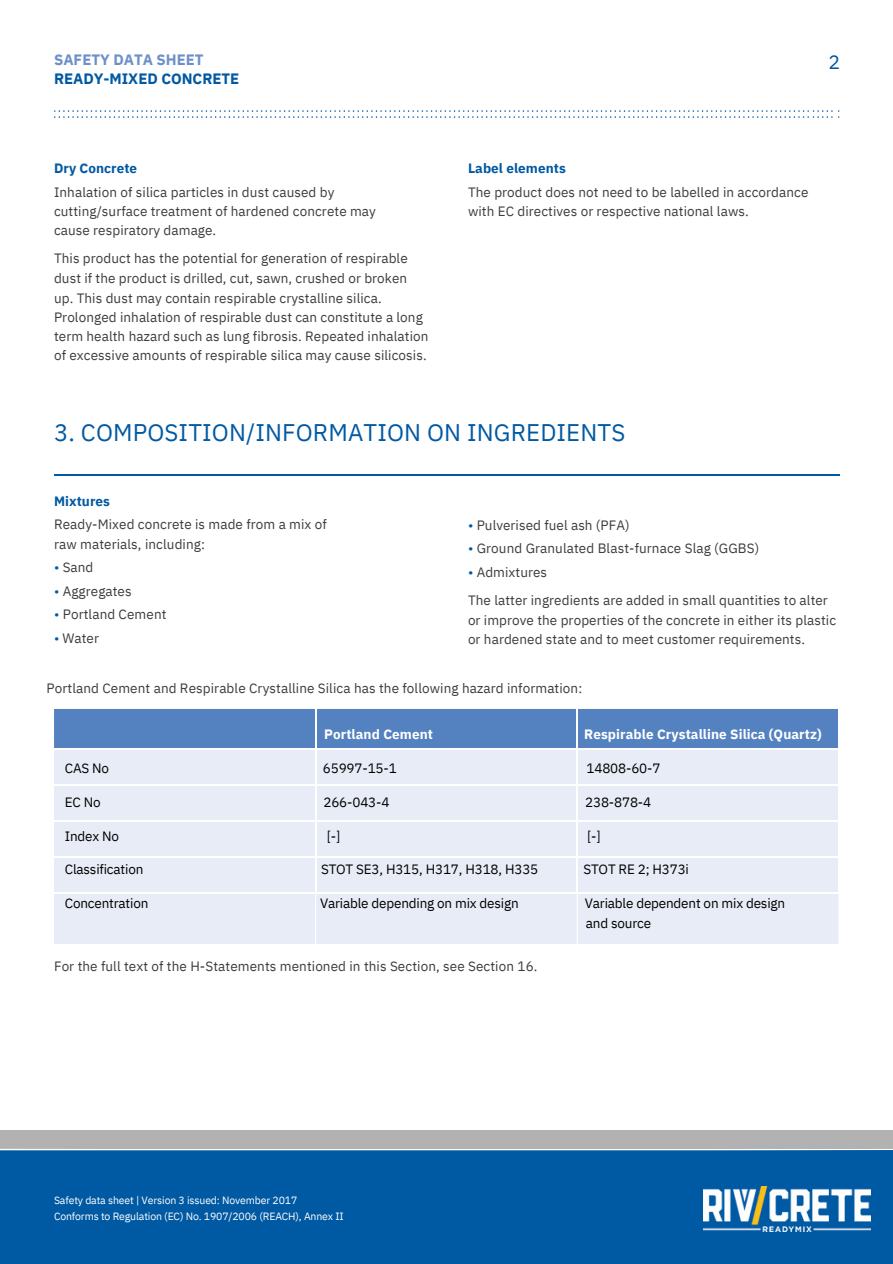
<style>
.page{position:relative;width:893px;height:1264px;background:#fff}
.page>*{position:absolute;margin:0;border:0;box-sizing:border-box;transform-origin:0 0}
.t1{font:24px "IBM Plex Sans";letter-spacing:.005em;color:#0059a3}
.t2{font:19.5px "IBM Plex Sans";color:#0059a3}
.t3{font:700 15px/19.2px "IBM Plex Sans";color:#0059a3}
.t4{font:13.5px "IBM Plex Sans";letter-spacing:.005em;color:#3c3c3b}
.t5{font:13.5px "IBM Plex Sans";letter-spacing:-.015em;color:#000}
.t6{font:700 13.5px "IBM Plex Sans";letter-spacing:.005em;color:#fff}
.t7{font:700 13.5px "IBM Plex Sans";letter-spacing:.005em;color:#0059a3}
.t8{font:10.5px "IBM Plex Sans";letter-spacing:-.015em;color:#fff}
.s1{color:#6d90c8}
.s2{color:#0059a3}
</style>
<div class="page">
<div style="left:0;top:1150px;width:892px;height:113px;background:#0059a3"></div>
<div style="left:0;top:1130px;width:892px;height:18px;background:#b3b2b2"></div>
<svg style="left:0;top:1148px;width:892px;height:1px"></svg>
<hr style="left:54px;top:474px;width:785px;height:2px;background:#0059a3">
<svg style="left:54px;top:110px;width:785px;height:8px"></svg>
<div style="left:54px;top:709px;width:784px;height:39px;background:#5482c0"></div>
<div style="left:54px;top:750px;width:784px;height:194px;background:#e8ecf7"></div>
<hr style="left:315px;top:709px;width:1px;height:39px;background:#fff">
<hr style="left:576px;top:709px;width:2px;height:39px;background:#fff">
<hr style="left:315px;top:749px;width:1px;height:35px;background:#fff">
<hr style="left:576px;top:749px;width:2px;height:35px;background:#fff">
<hr style="left:54px;top:784px;width:261px;height:1px;background:#fff">
<hr style="left:315px;top:784px;width:262px;height:1px;background:#fff">
<hr style="left:315px;top:785px;width:1px;height:35px;background:#fff">
<hr style="left:577px;top:784px;width:262px;height:1px;background:#fff">
<hr style="left:576px;top:785px;width:2px;height:35px;background:#fff">
<hr style="left:54px;top:820px;width:261px;height:1px;background:#fff">
<hr style="left:315px;top:820px;width:262px;height:1px;background:#fff">
<hr style="left:315px;top:821px;width:1px;height:35px;background:#fff">
<hr style="left:577px;top:820px;width:262px;height:1px;background:#fff">
<hr style="left:576px;top:821px;width:2px;height:35px;background:#fff">
<hr style="left:54px;top:856px;width:261px;height:1px;background:#fff">
<hr style="left:315px;top:856px;width:262px;height:1px;background:#fff">
<hr style="left:315px;top:857px;width:1px;height:35px;background:#fff">
<hr style="left:577px;top:856px;width:262px;height:1px;background:#fff">
<hr style="left:576px;top:857px;width:2px;height:35px;background:#fff">
<hr style="left:54px;top:892px;width:261px;height:1px;background:#fff">
<hr style="left:315px;top:892px;width:262px;height:1px;background:#fff">
<hr style="left:315px;top:893px;width:1px;height:51px;background:#fff">
<hr style="left:577px;top:892px;width:262px;height:1px;background:#fff">
<hr style="left:576px;top:893px;width:2px;height:51px;background:#fff">
<img style="left:703px;top:1186px;width:167px;height:45px">
<p class="t3" style="left:54px;top:50px;width:187px"><span class="s1">SAFETY DATA SHEET<br></span>READY-MIXED CONCRETE</p>
<p class="t2" style="left:828px;top:49px;width:13px">2</p>
<p class="t7" style="left:54px;top:159px;width:85px">Dry Concrete</p>
<p class="t4" style="left:54px;top:183px;width:282px">Inhalation of silica particles in dust caused by</p>
<p class="t4" style="left:54px;top:202px;width:323px">cutting/surface treatment of hardened concrete may</p>
<p class="t4" style="left:54px;top:221px;width:164px">cause respiratory damage.</p>
<p class="t4" style="left:54px;top:249px;width:355px">This product has the potential for generation of respirable</p>
<p class="t4" style="left:54px;top:270px;width:355px">dust if the product is drilled, cut, sawn, crushed or broken</p>
<p class="t4" style="left:54px;top:289px;width:329px">up. This dust may contain respirable crystalline silica.</p>
<p class="t4" style="left:54px;top:308px;width:370px">Prolonged inhalation of respirable dust can constitute a long</p>
<p class="t4" style="left:54px;top:327px;width:376px">term health hazard such as lung fibrosis. Repeated inhalation</p>
<p class="t4" style="left:54px;top:346px;width:374px">of excessive amounts of respirable silica may cause silicosis.</p>
<p class="t7" style="left:468px;top:159px;width:99px">Label elements</p>
<p class="t4" style="left:468px;top:183px;width:342px">The product does not need to be labelled in accordance</p>
<p class="t4" style="left:468px;top:202px;width:282px">with EC directives or respective national laws.</p>
<p class="t1" style="left:54px;top:417px;width:572px">3. COMPOSITION/INFORMATION ON INGREDIENTS</p>
<p class="t7" style="left:54px;top:492px;width:57px">Mixtures</p>
<p class="t4" style="left:54px;top:515px;width:274px">Ready-Mixed concrete is made from a mix of</p>
<p class="t4" style="left:54px;top:534px;width:152px">raw materials, including:</p>
<p class="t4" style="left:54px;top:558px;width:41px"><span class="s2">•</span> Sand</p>
<p class="t4" style="left:54px;top:582px;width:79px"><span class="s2">•</span> Aggregates</p>
<p class="t4" style="left:54px;top:605px;width:114px"><span class="s2">•</span> Portland Cement</p>
<p class="t4" style="left:54px;top:629px;width:46px"><span class="s2">•</span> Water</p>
<p class="t4" style="left:468px;top:515px;width:163px"><span class="s2">•</span> Pulverised fuel ash (PFA)</p>
<p class="t4" style="left:468px;top:539px;width:293px"><span class="s2">•</span> Ground Granulated Blast-furnace Slag (GGBS)</p>
<p class="t4" style="left:468px;top:563px;width:81px"><span class="s2">•</span> Admixtures</p>
<p class="t4" style="left:468px;top:591px;width:361px">The latter ingredients are added in small quantities to alter</p>
<p class="t4" style="left:468px;top:611px;width:369px">or improve the properties of the concrete in either its plastic</p>
<p class="t4" style="left:468px;top:630px;width:338px">or hardened state and to meet customer requirements.</p>
<p class="t4" style="left:46px;top:679px;width:537px">Portland Cement and Respirable Crystalline Silica has the following hazard information:</p>
<p class="t6" style="left:324px;top:725px;width:110px">Portland Cement</p>
<p class="t6" style="left:584px;top:725px;width:239px">Respirable Crystalline Silica (Quartz)</p>
<p class="t5" style="left:65px;top:759px;width:46px">CAS No</p>
<p class="t5" style="left:323px;top:759px;width:75px">65997-15-1</p>
<p class="t5" style="left:586px;top:759px;width:75px">14808-60-7</p>
<p class="t5" style="left:65px;top:793px;width:37px">EC No</p>
<p class="t5" style="left:323px;top:793px;width:68px">266-043-4</p>
<p class="t5" style="left:585px;top:793px;width:68px">238-878-4</p>
<p class="t5" style="left:65px;top:826px;width:56px">Index No</p>
<p class="t5" style="left:327px;top:826px;width:15px">[-]</p>
<p class="t5" style="left:587px;top:826px;width:15px">[-]</p>
<p class="t5" style="left:65px;top:860px;width:80px">Classification</p>
<p class="t5" style="left:321px;top:860px;width:219px">STOT SE3, H315, H317, H318, H335</p>
<p class="t5" style="left:583px;top:860px;width:107px">STOT RE 2; H373i</p>
<p class="t5" style="left:65px;top:894px;width:85px">Concentration</p>
<p class="t5" style="left:320px;top:894px;width:200px">Variable depending on mix design</p>
<p class="t5" style="left:584px;top:894px;width:202px">Variable dependent on mix design</p>
<p class="t5" style="left:586px;top:914px;width:67px">and source</p>
<p class="t4" style="left:54px;top:956px;width:485px">For the full text of the H-Statements mentioned in this Section, see Section 16.</p>
<p class="t8" style="left:54px;top:1192px;width:245px">Safety data sheet | Version 3 issued: November 2017</p>
<p class="t8" style="left:54px;top:1208px;width:291px">Conforms to Regulation (EC) No. 1907/2006 (REACH), Annex II</p>
</div>
